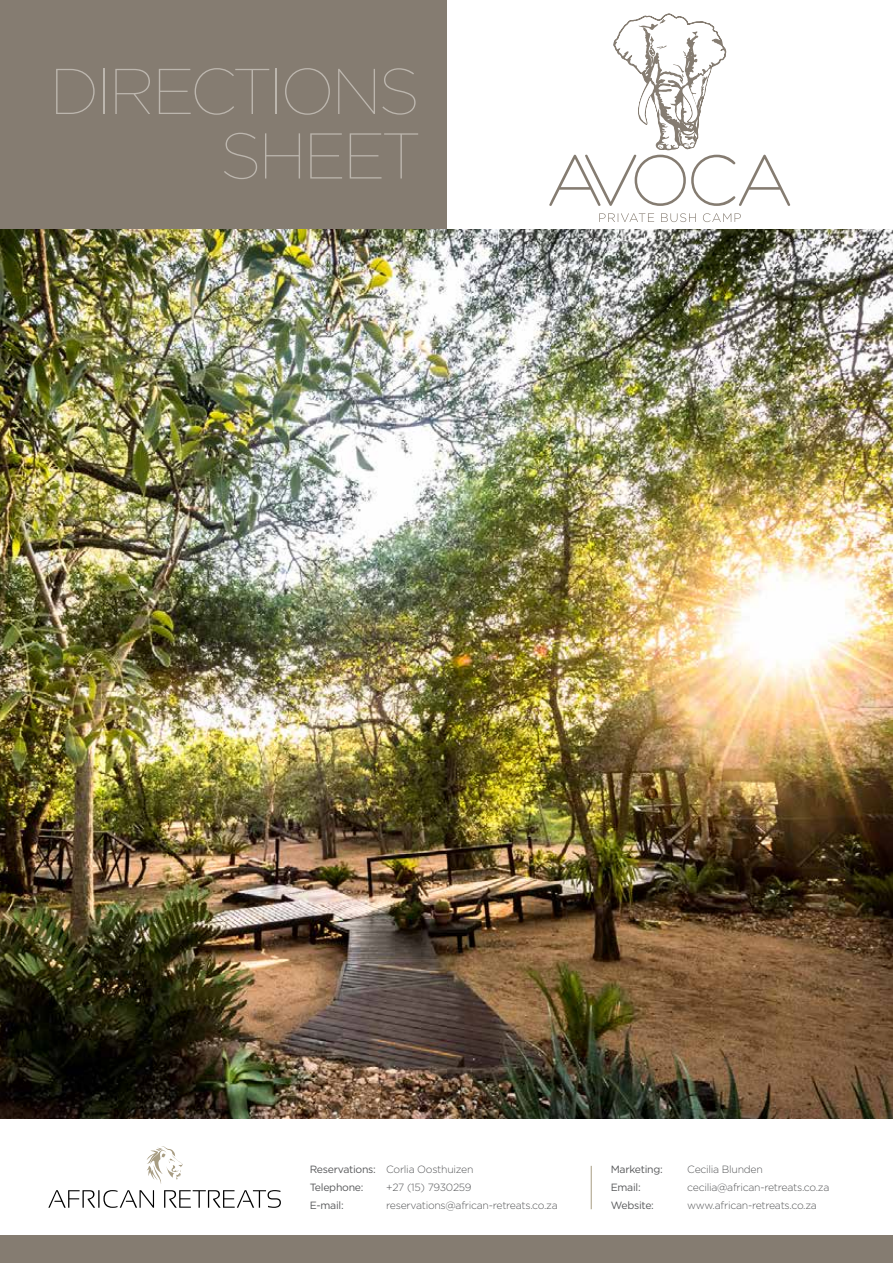
<style>
.page{position:relative;width:893px;height:1263px;background:#fff}
.page>*{position:absolute;margin:0;border:0;box-sizing:border-box;transform-origin:0 0}
.t1{font:100 64.5px/64.5px "Gotham";letter-spacing:-.05em;color:#bcb6ae}
.t2{font:300 10.5px "Gotham";letter-spacing:-.025em;color:#58595b}
.t3{font:10.5px/18px "Gotham";letter-spacing:-.025em;color:#58595b}
.s1{font-weight:300}
</style>
<div class="page">
<div style="left:0;top:0;width:446px;height:238px;background:#857c71"></div>
<img style="left:0;top:230px;width:893px;height:888px">
<svg style="left:599px;top:213px;width:142px;height:9px"></svg>
<svg style="left:549px;top:14px;width:241px;height:192px"></svg>
<div style="left:0;top:1235px;width:893px;height:28px;background:#857c71"></div>
<svg style="left:147px;top:1146px;width:36px;height:38px"></svg>
<svg style="left:48px;top:1190px;width:233px;height:18px"></svg>
<hr style="left:591px;top:1166px;width:1px;height:43px;background:#a79c82">
<h1 class="t1" style="left:220px;top:59px;width:201px;text-indent:-171px">DIRECTIONS<br>SHEET</h1>
<p class="t3" style="left:310px;top:1159px;width:165px">Reservations: <span class="s1">Corlia Oosthuizen<br></span>Telephone:</p>
<p class="t2" style="left:386px;top:1180px;width:87px">+27 (15) 7930259</p>
<p class="t3" style="left:310px;top:1195px;width:35px">E-mail:</p>
<p class="t2" style="left:386px;top:1198px;width:173px">reservations@african-retreats.co.za</p>
<p class="t3" style="left:611px;top:1159px;width:54px">Marketing:</p>
<p class="t2" style="left:687px;top:1162px;width:77px">Cecilia Blunden</p>
<p class="t3" style="left:611px;top:1177px;width:31px">Email:</p>
<p class="t2" style="left:687px;top:1180px;width:144px">cecilia@african-retreats.co.za</p>
<p class="t3" style="left:611px;top:1195px;width:45px">Website:</p>
<p class="t2" style="left:687px;top:1198px;width:131px">www.african-retreats.co.za</p>
</div>
